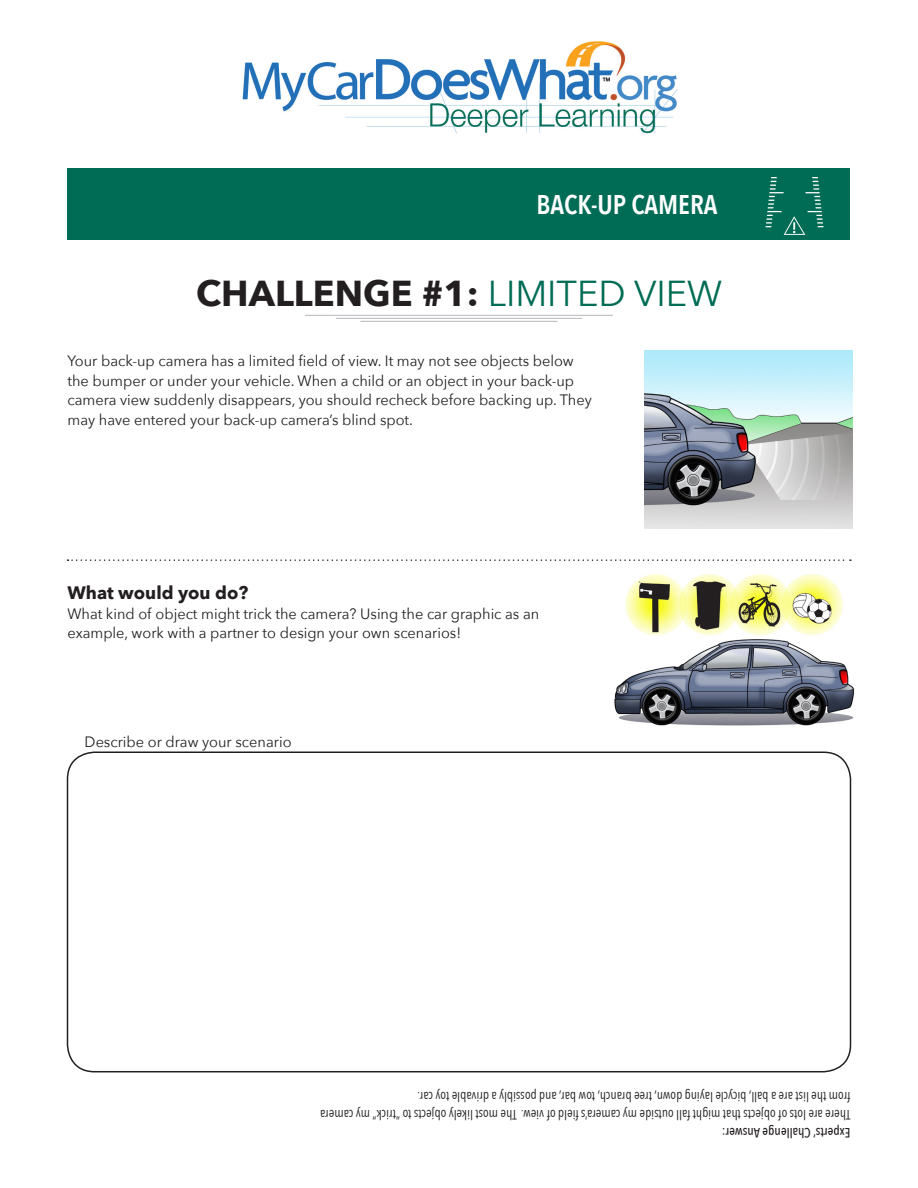
<style>
.page{position:relative;width:918px;height:1188px;background:#fff}
.page>*{position:absolute;margin:0;border:0;box-sizing:border-box;transform-origin:0 0}
.t1{font:700 36px "Avenir Next";color:#231f20}
.t2{font:600 27px "Avenir Next Condensed";color:#fff}
.t3{font:700 18px "Avenir Next";color:#231f20}
.t4{font:15px/19.5px "Avenir Next";color:#231f20}
.t5{font:13.5px/18px "Avenir Next Condensed";color:#231f20}
.t6{font:500 13.5px "Avenir Next Condensed";color:#231f20}
.s1{font-weight:400;color:#006c55}
</style>
<div class="page">
<div style="left:68px;top:168px;width:782px;height:72px;background:#006c55"></div>
<img style="left:242px;top:41px;width:436px;height:93px">
<hr style="left:305px;top:315px;width:308px;height:1px;background:#bebfc2">
<hr style="left:336px;top:318px;width:246px;height:1px;background:#bebfc2">
<hr style="left:361px;top:321px;width:196px;height:1px;background:#bebfc2">
<svg style="left:766px;top:177px;width:58px;height:58px"></svg>
<img style="left:645px;top:351px;width:207px;height:178px">
<img style="left:614px;top:574px;width:241px;height:152px">
<svg style="left:68px;top:559px;width:783px;height:2px"></svg>
<div style="left:67px;top:752px;width:784px;height:320px;border:2px solid #231f20;border-radius:27px"></div>
<p class="t2" style="left:537px;top:181px;width:183px">BACK-UP CAMERA</p>
<p class="t1" style="left:196px;top:262px;width:527px">CHALLENGE #1: <span class="s1">LIMITED VIEW</span></p>
<p class="t4" style="left:68px;top:350px;width:526px">Your back-up camera has a limited field of view. It may not see objects below the bumper or under your vehicle. When a child or an object in your back-up camera view suddenly disappears, you should recheck before backing up. They may have entered your back-up camera’s blind spot.</p>
<p class="t3" style="left:68px;top:577px;width:182px">What would you do?</p>
<p class="t4" style="left:68px;top:603px;width:473px">What kind of object might trick the camera? Using the car graphic as an example, work with a partner to design your own scenarios!</p>
<p class="t4" style="left:85px;top:731px;width:208px">Describe or draw your scenario</p>
<p class="t5" style="left:850px;top:1124px;width:532px;rotate:-180deg">There are lots of objects that might fall outside my camera’s field of view. The most likely objects to “trick” my camera from the list are a ball, bicycle laying down, tree branch, tow bar, and possibly a drivable toy car.</p>
<p class="t6" style="left:850px;top:1141px;width:130px;rotate:-180deg">Experts’ Challenge Answer:</p>
</div>
